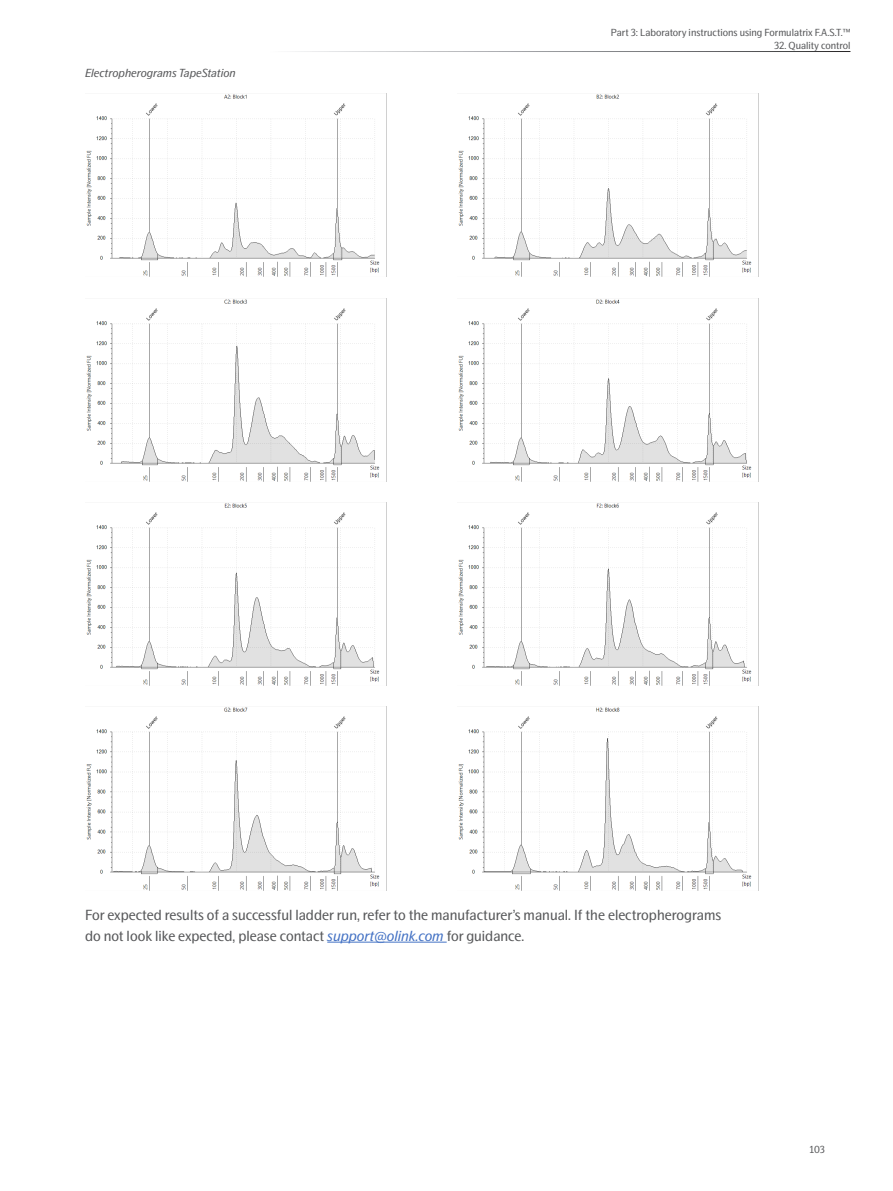
<style>
.page{position:relative;width:893px;height:1191px;background:#fff}
.page>*{position:absolute;margin:0;border:0;box-sizing:border-box;transform-origin:0 0}
.t1{font:15px/20.2px "Swedish Gothic";color:#57585a}
.Table_caption_-_wo_number{font:italic 12px "Swedish Gothic";color:#57585a}
.Pagina{font:10.5px "Swedish Gothic";color:#57585a}
.s1{font-style:italic;color:#4472c4}
</style>
<div class="page">
<hr style="left:327px;top:941px;width:120px;height:1px;background:#4472c4">
<img style="left:86px;top:94px;width:301px;height:183px">
<img style="left:458px;top:94px;width:301px;height:183px">
<img style="left:86px;top:298px;width:301px;height:183px">
<img style="left:458px;top:298px;width:301px;height:183px">
<img style="left:86px;top:502px;width:301px;height:183px">
<img style="left:458px;top:502px;width:301px;height:183px">
<img style="left:86px;top:707px;width:301px;height:183px">
<img style="left:458px;top:707px;width:301px;height:183px">
<p class="Table_caption_-_wo_number" style="left:85px;top:66px;width:152px">Electropherograms TapeStation</p>
<p class="Pagina" style="left:611px;top:27px;width:241px">Part 3: Laboratory instructions using Formulatrix F.A.S.T.™</p>
<p class="Pagina" style="left:774px;top:39px;width:78px">32. Quality control</p>
<p class="t1" style="left:85px;top:905px;width:638px">For expected results of a successful ladder run, refer to the manufacturer’s manual. If the electropherograms do not look like expected, please contact <span class="s1">support@olink.com</span> for guidance.</p>
<p class="Pagina" style="left:809px;top:1143px;width:17px">103</p>
</div>
